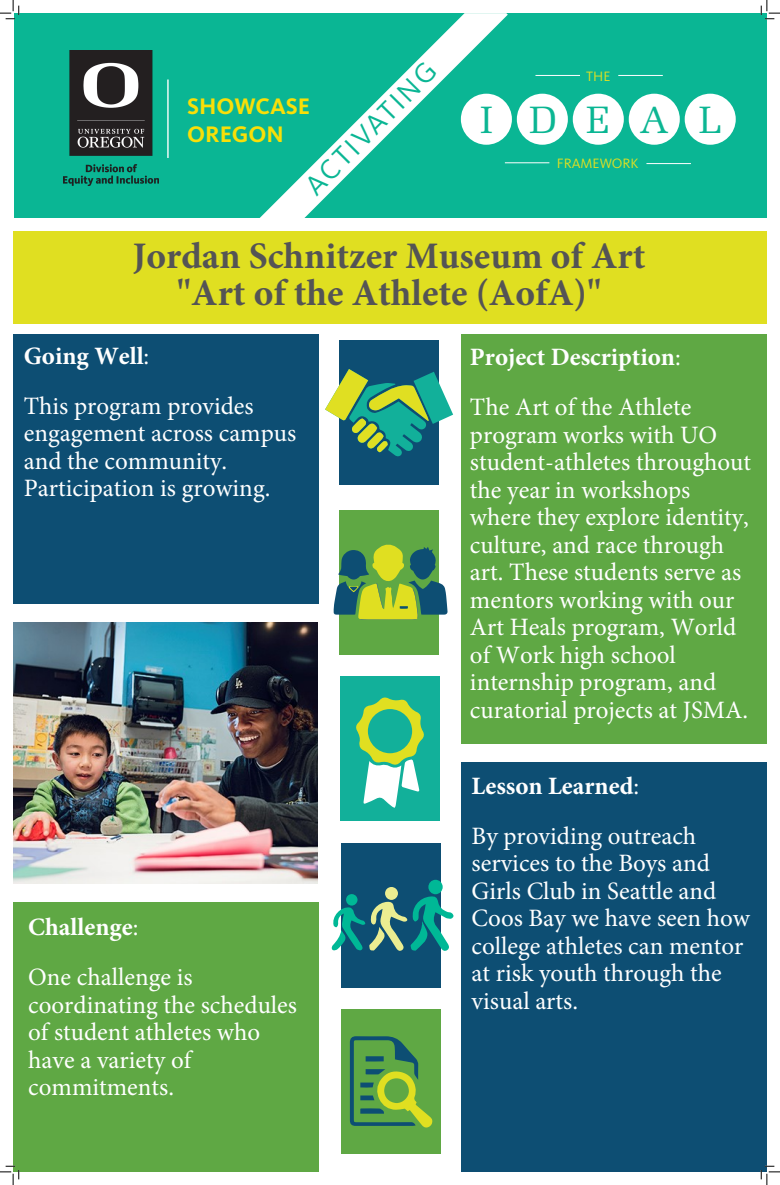
<style>
.page{position:relative;width:780px;height:1185px;background:#fff}
.page>*{position:absolute;margin:0;border:0;box-sizing:border-box;transform-origin:0 0}
.t1{font:38.06px "Melior";color:#0cb693}
.t2{font:38.06px "Melior";color:#0ab693}
.t3{font:700 37.5px/37.5px "Minion Pro";color:#545455;text-align:center}
.t4{font:28.75px "Kievit Pro";color:#0ab694}
.t5{font:25px/27.5px "Minion Pro";color:#fff}
.t6{font:700 23.31px/28px "Kievit Pro";color:#f8df08}
.t7{font:14.06px "Kievit Pro";color:#e0e021}
.s1{font-weight:700}
</style>
<div class="page">
<div style="left:13px;top:902px;width:306px;height:270px;background:#5fa844"></div>
<div style="left:13px;top:334px;width:306px;height:270px;background:#0d4e73"></div>
<div style="left:13px;top:231px;width:754px;height:92px;background:#e0df21"></div>
<div style="left:339px;top:340px;width:100px;height:145px;background:#0d4e73"></div>
<svg style="left:325px;top:369px;width:128px;height:88px"></svg>
<div style="left:339px;top:510px;width:100px;height:144px;background:#5fa844"></div>
<div style="left:341px;top:677px;width:99px;height:144px;background:#12b09a"></div>
<div style="left:341px;top:843px;width:100px;height:145px;background:#0d4e73"></div>
<div style="left:341px;top:1010px;width:100px;height:144px;background:#5fa844"></div>
<svg style="left:334px;top:544px;width:114px;height:76px"></svg>
<svg style="left:356px;top:697px;width:68px;height:111px"></svg>
<div style="left:428px;top:880px;width:15px;height:14px;background:#00b896;border-radius:50%"></div>
<div style="left:385px;top:887px;width:13px;height:13px;background:#ebed91;border-radius:50%"></div>
<svg style="left:331px;top:894px;width:123px;height:57px"></svg>
<svg style="left:350px;top:1036px;width:83px;height:92px"></svg>
<div style="left:461px;top:762px;width:306px;height:410px;background:#0d4e73"></div>
<div style="left:461px;top:334px;width:306px;height:409px;background:#5fa844"></div>
<div style="left:15px;top:13px;width:752px;height:205px;background:#0ab694"></div>
<svg style="left:260px;top:13px;width:248px;height:205px"></svg>
<div style="left:461px;top:94px;width:51px;height:51px;background:#fff;border-radius:50%"></div>
<div style="left:517px;top:94px;width:51px;height:51px;background:#fff;border-radius:50%"></div>
<div style="left:573px;top:94px;width:51px;height:51px;background:#fff;border-radius:50%"></div>
<div style="left:629px;top:94px;width:51px;height:51px;background:#fff;border-radius:50%"></div>
<div style="left:685px;top:94px;width:51px;height:51px;background:#fff;border-radius:50%"></div>
<hr style="left:535px;top:75px;width:45px;height:1px;background:#fff">
<hr style="left:618px;top:75px;width:45px;height:1px;background:#fff">
<hr style="left:505px;top:162px;width:44px;height:1px;background:#fff">
<hr style="left:646px;top:163px;width:45px;height:1px;background:#fff">
<hr style="left:167px;top:80px;width:2px;height:78px;background:#fff">
<img style="left:63px;top:50px;width:96px;height:136px">
<svg style="left:0;top:0;width:20px;height:20px"></svg>
<svg style="left:0;top:1166px;width:20px;height:19px"></svg>
<svg style="left:761px;top:0;width:19px;height:20px"></svg>
<svg style="left:761px;top:1166px;width:19px;height:19px"></svg>
<img style="left:13px;top:622px;width:305px;height:261px">
<p class="t4" style="left:297px;top:177px;width:176px;rotate:-45deg">ACTIVATING</p>
<p class="t6" style="left:187px;top:92px;width:125px">SHOWCASE<br>OREGON</p>
<p class="t7" style="left:586px;top:68px;width:26px">THE</p>
<p class="t1" style="left:480px;top:98px;width:14px">I</p>
<p class="t1" style="left:529px;top:98px;width:29px">D</p>
<p class="t2" style="left:587px;top:98px;width:25px">E</p>
<p class="t1" style="left:639px;top:98px;width:31px">A</p>
<p class="t1" style="left:699px;top:98px;width:25px">L</p>
<p class="t7" style="left:557px;top:155px;width:83px">FRAMEWORK</p>
<p class="t3" style="left:133px;top:237px;width:514px">Jordan Schnitzer Museum of Art "Art of the Athlete (AofA)"</p>
<p class="t5" style="left:470px;top:333px;width:223px;line-height:50px"><span class="s1">Project Description</span>:<br>The Art of the Athlete</p>
<p class="t5" style="left:470px;top:421px;width:283px">program works with UO student-athletes throughout the year in workshops where they explore identity, culture, and race through art. These students serve as mentors working with our<br>Art Heals program, World of Work high school internship program, and curatorial projects at JSMA.</p>
<p class="t5" style="left:24px;top:331px;width:231px;line-height:50px"><span class="s1">Going Well</span>:<br>This program provides</p>
<p class="t5" style="left:24px;top:420px;width:274px">engagement across campus and the community.<br>Participation is growing.</p>
<p class="t5" style="left:28px;top:902px;width:166px;line-height:50px"><span class="s1">Challenge</span>:<br>One challenge is</p>
<p class="t5" style="left:28px;top:991px;width:270px">coordinating the schedules of student athletes who have a variety of commitments.</p>
<p class="t5" style="left:472px;top:761px;width:226px;line-height:50px"><span class="s1">Lesson Learned</span>:<br>By providing outreach</p>
<p class="t5" style="left:472px;top:850px;width:280px">services to the Boys and<br>Girls Club in Seattle and<br>Coos Bay we have seen how college athletes can mentor at risk youth through the visual arts.</p>
</div>
